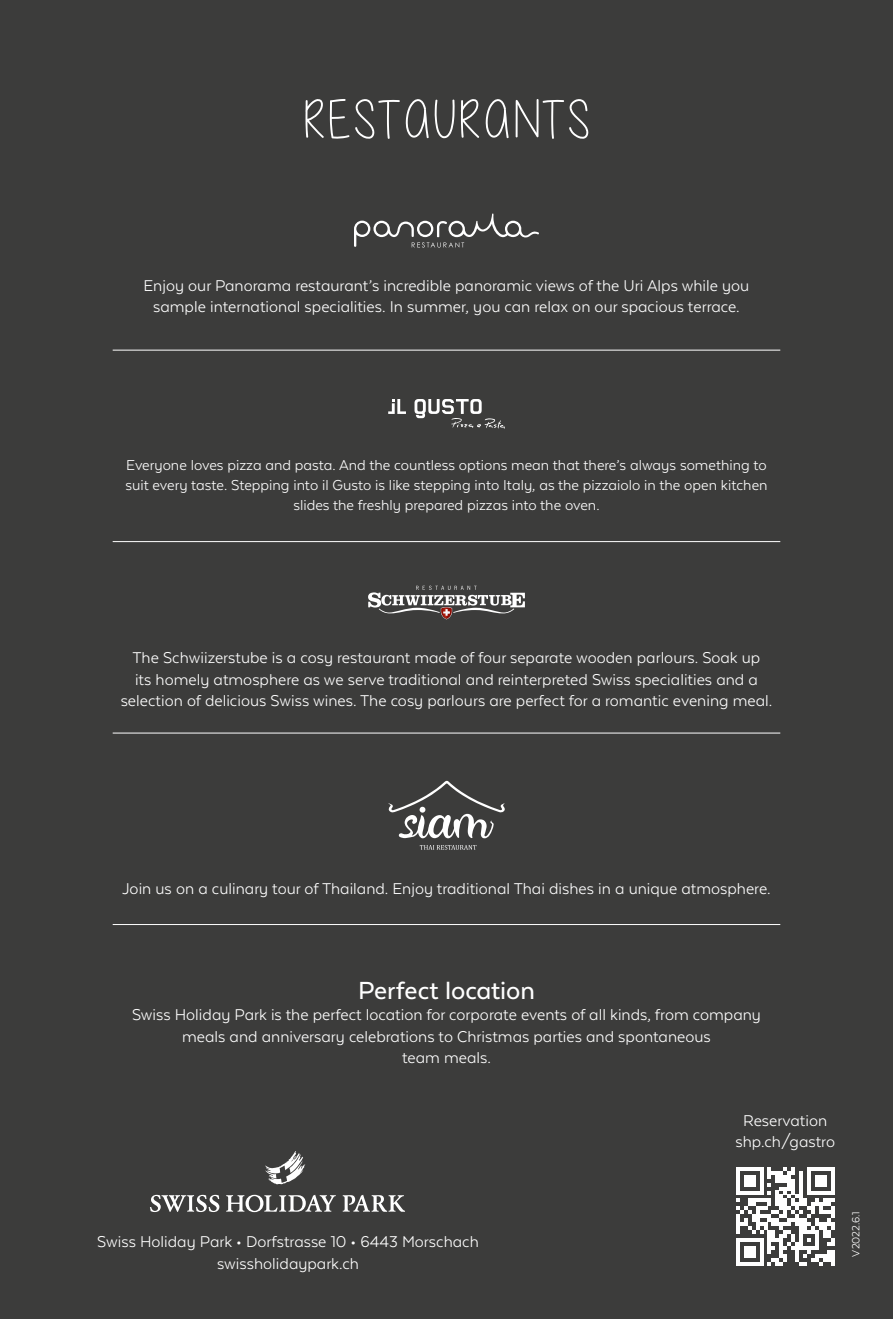
<style>
.page{position:relative;width:893px;height:1319px;background:#fff}
.page>*{position:absolute;margin:0;border:0;box-sizing:border-box;transform-origin:0 0}
.t1{font:54px "Alittlesunshine";letter-spacing:.06em;color:#fff}
.t2{font:500 28.5px "Texta Alt";letter-spacing:-.005em;color:#fff}
.t3{font:18px/21.6px "Texta Alt";color:#fff;text-align:center}
.t4{font:16.5px/19.8px "Texta Alt";color:#fff;text-align:center}
.t5{font:12px "Texta Alt";color:#fff}
.s1{font-weight:700}
</style>
<div class="page">
<div style="left:0;top:0;width:893px;height:1318px;background:#3c3c3b"></div>
<svg style="left:736px;top:1167px;width:99px;height:98px"></svg>
<hr style="left:113px;top:350px;width:667px;height:1px;background:#fff">
<hr style="left:113px;top:541px;width:667px;height:1px;background:#fff">
<hr style="left:113px;top:732px;width:667px;height:1px;background:#fff">
<hr style="left:113px;top:924px;width:667px;height:1px;background:#fff">
<svg style="left:354px;top:213px;width:185px;height:34px"></svg>
<svg style="left:388px;top:399px;width:18px;height:15px"></svg>
<svg style="left:414px;top:399px;width:91px;height:29px"></svg>
<svg style="left:368px;top:585px;width:157px;height:34px"></svg>
<svg style="left:388px;top:780px;width:117px;height:58px"></svg>
<svg style="left:420px;top:845px;width:56px;height:4px"></svg>
<svg style="left:265px;top:1151px;width:40px;height:33px"></svg>
<svg style="left:150px;top:1194px;width:69px;height:17px"></svg>
<svg style="left:226px;top:1194px;width:110px;height:17px"></svg>
<svg style="left:343px;top:1195px;width:62px;height:16px"></svg>
<h1 class="t1" style="left:303px;top:91px;width:287px">RESTAURANTS</h1>
<p class="t3" style="left:144px;top:274px;width:607px">Enjoy our Panorama restaurant’s incredible panoramic views of the Uri Alps while you sample international specialities. In summer, you can relax on our spacious terrace.</p>
<p class="t4" style="left:125px;top:455px;width:644px">Everyone loves pizza and pasta. And the countless options mean that there’s always something to suit every taste. Stepping into il Gusto is like stepping into Italy, as the pizzaiolo in the open kitchen slides the freshly prepared pizzas into the oven.</p>
<p class="t3" style="left:121px;top:646px;width:653px">The Schwiizerstube is a cosy restaurant made of four separate wooden parlours. Soak up<br>its homely atmosphere as we serve traditional and reinterpreted Swiss specialities and a selection of delicious Swiss wines. The cosy parlours are perfect for a romantic evening meal.</p>
<p class="t3" style="left:122px;top:877px;width:650px">Join us on a culinary tour of Thailand. Enjoy traditional Thai dishes in a unique atmosphere.</p>
<h2 class="t2" style="left:358px;top:975px;width:178px">Perfect location</h2>
<p class="t3" style="left:132px;top:1003px;width:630px">Swiss Holiday Park is the perfect location for corporate events of all kinds, from company meals and anniversary celebrations to Christmas parties and spontaneous<br>team meals.</p>
<p class="t3" style="left:735px;top:1109px;width:101px">Reservation shp.ch/gastro</p>
<p class="t3" style="left:97px;top:1230px;width:383px">Swiss Holiday Park <span class="s1">•</span> Dorfstrasse 10 <span class="s1">•</span> 6443 Morschach swissholidaypark.ch</p>
<p class="t5" style="left:850px;top:1256px;width:47px;rotate:-90deg">V2022.6.1</p>
</div>
